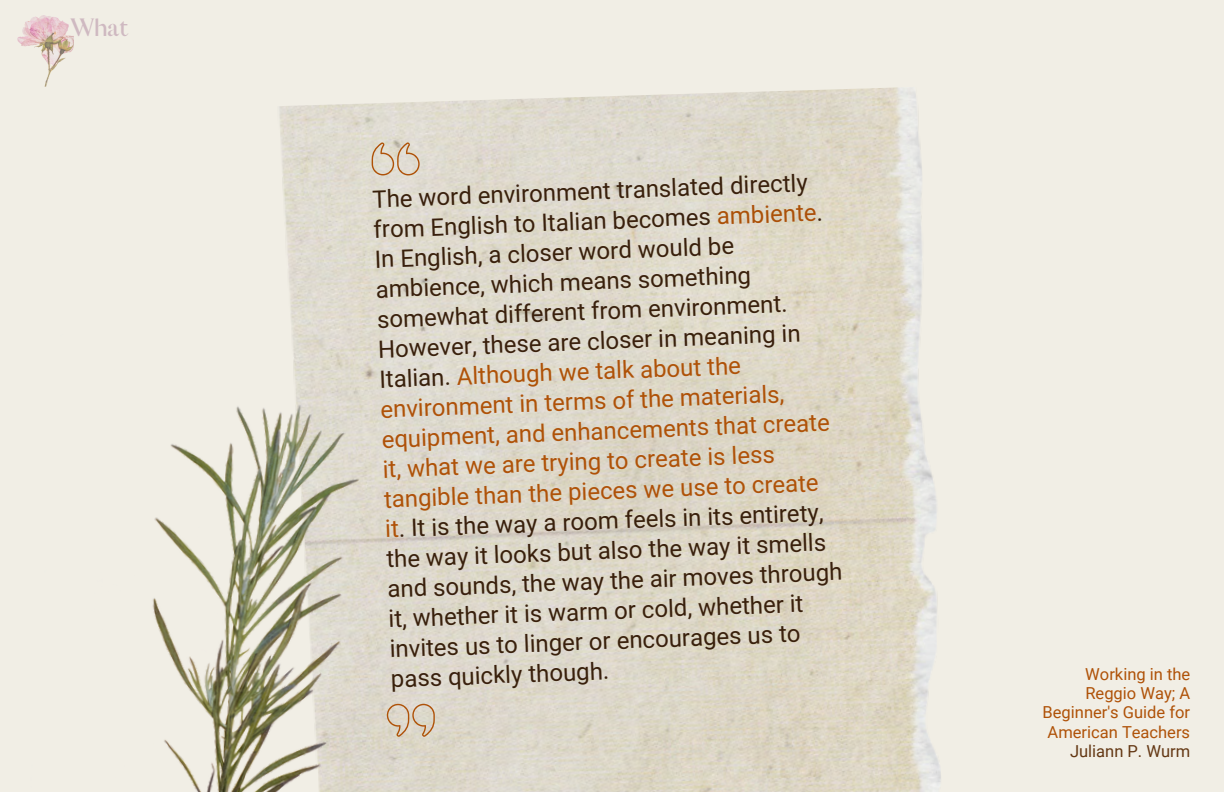
<style>
.page{position:relative;width:1224px;height:792px;background:#f1eee5}
.page>*{position:absolute;margin:0;border:0;box-sizing:border-box;transform-origin:0 0}
.t1{font:24px/30px "Roboto";color:#39200c}
.t2{font:24px/29.8px "Roboto";color:#af5208}
.t3{font:700 22.6px "Afrah";color:#cfb9c1}
.t4{font:16.6px/19.2px "Roboto";color:#af5208;text-align:right}
.t5{font:16.6px "Roboto";color:#643814}
.s1{color:#ab5008}
.s2{color:#39200c}
.s3{color:#af5208}
</style>
<div class="page">
<img style="left:279px;top:87px;width:662px;height:705px">
<img style="left:18px;top:15px;width:56px;height:71px">
<svg style="left:372px;top:142px;width:48px;height:33px;background:#d7c5b1"></svg>
<img style="left:153px;top:334px;width:328px;height:458px">
<svg style="left:496px;top:440px;width:3px;height:7px"></svg>
<p class="t3" style="left:70px;top:13px;width:60px">What</p>
<p class="t1" style="left:372px;top:184px;width:451px;rotate:-2deg">The word environment translated directly from English to Italian becomes <span class="s1">ambiente</span>.</p>
<p class="t1" style="left:374px;top:244px;width:424px;rotate:-2deg">In English, a closer word would be ambience, which means something somewhat different from environment.<br>However, these are closer in meaning in</p>
<p class="t2" style="left:380px;top:394px;width:450px;rotate:-2deg">environment in terms of the materials, equipment and enhancements that create</p>
<p class="t2" style="left:379px;top:364px;width:363px;rotate:-2deg"><span class="s2">Italian.</span> Although we talk about the</p>
<p class="t2" style="left:382px;top:454px;width:437px;rotate:-2deg">it, what we are trying to create is less tangible than the pieces we use to create</p>
<p class="t1" style="left:386px;top:543px;width:442px;rotate:-2deg">the way it looks but also the way it smells</p>
<p class="t1" style="left:385px;top:513px;width:440px;rotate:-2deg"><span class="s3">it</span>. It is the way a room feels in its entirety,</p>
<p class="t1" style="left:387px;top:573px;width:457px;rotate:-2deg">and sounds the way the air moves through</p>
<p class="t1" style="left:387px;top:574px;width:417px;text-indent:124px;rotate:-2deg">,<br>it, whether it is warm or cold, whether it</p>
<p class="t1" style="left:389px;top:633px;width:413px;rotate:-2deg">invites us to linger or encourages us to pass quickly though.</p>
<p class="t4" style="left:1043px;top:665px;width:149px">Working in the<br>Reggio Way; A<br>Beginner's Guide for<br>American Teachers</p>
<p class="t5" style="left:1070px;top:742px;width:122px">Juliann P. Wurm</p>
</div>
